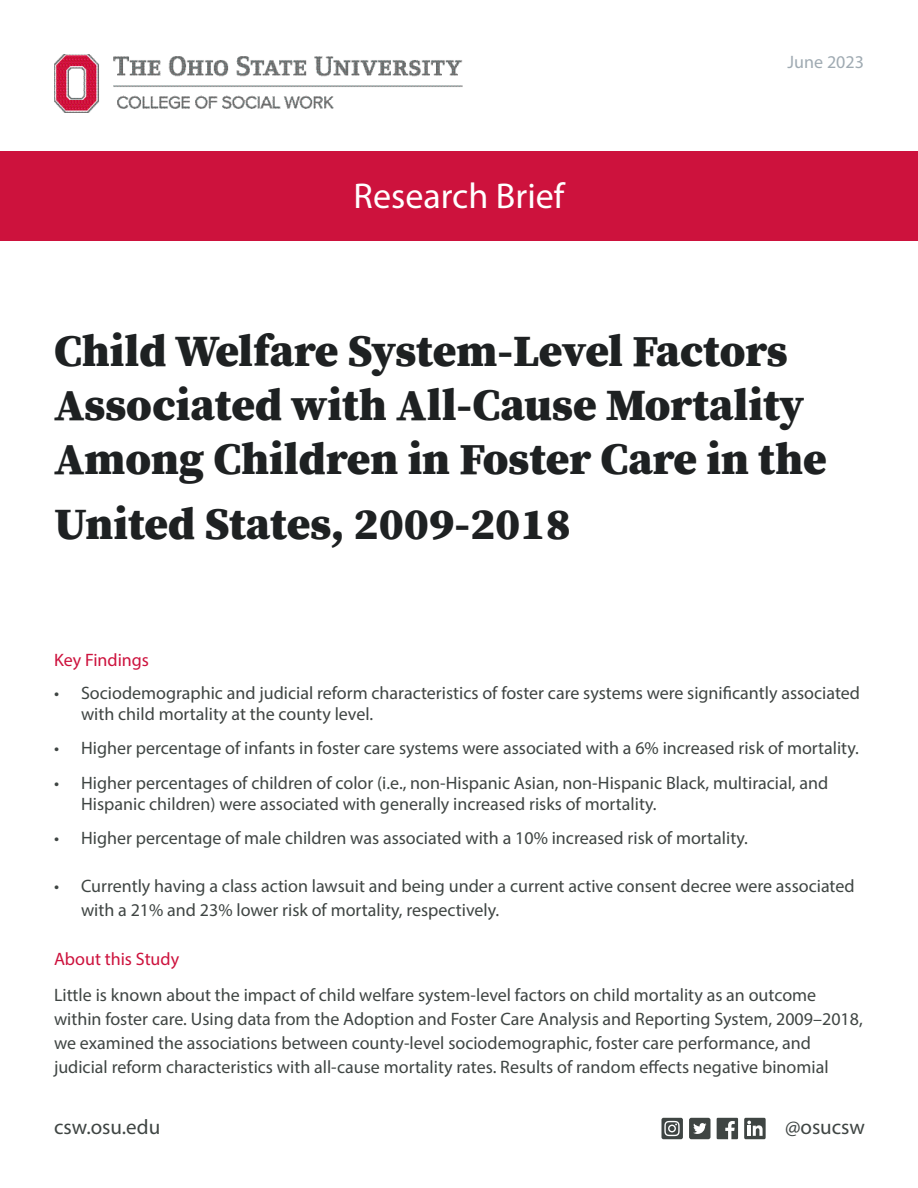
<style>
.page{position:relative;width:918px;height:1188px;background:#fff}
.page>*{position:absolute;margin:0;border:0;box-sizing:border-box;transform-origin:0 0}
.Main_Headline{font:900 45px/54px "Buckeye Serif 2";color:#1e2122}
.t1{font:36px "Myriad Pro";color:#fff}
.Program_Details{font:21px "Myriad Pro";color:#3f4543}
.Subheading{font:18px/24px "Myriad Pro";color:#3f4543}
.Subheading-2{font:18px "Myriad Pro";color:#cd123d}
.t2{font:18px "Myriad Pro";color:#9faab2}
</style>
<div class="page">
<div style="left:744px;top:1118px;width:22px;height:21px;background:#3f4543;border-radius:2px"></div>
<svg style="left:747px;top:1121px;width:16px;height:15px"></svg>
<div style="left:689px;top:1118px;width:22px;height:21px;background:#3f4543;border-radius:2px"></div>
<svg style="left:693px;top:1123px;width:13px;height:11px"></svg>
<div style="left:661px;top:1118px;width:22px;height:21px;background:#3f4543;border-radius:2px"></div>
<svg style="left:664px;top:1121px;width:16px;height:15px"></svg>
<svg style="left:717px;top:1118px;width:21px;height:21px"></svg>
<div style="left:0;top:151px;width:918px;height:90px;background:#cd123d"></div>
<img style="left:54px;top:54px;width:408px;height:59px">
<p class="t1" style="left:354px;top:174px;width:212px">Research Brief</p>
<p class="t2" style="left:788px;top:50px;width:78px">June 2023</p>
<p class="Main_Headline" style="left:54px;top:326px;width:774px">Child Welfare System-Level Factors<br>Associated with All-Cause Mortality<br>Among Children in Foster Care in the</p>
<p class="Main_Headline" style="left:54px;top:499px;width:518px">United States, 2009-2018</p>
<p class="Subheading-2" style="left:54px;top:649px;width:97px">Key Findings</p>
<p class="Subheading" style="left:81px;top:682px;width:781px;line-height:21px;text-indent:-27px">• Sociodemographic and judicial reform characteristics of foster care systems were significantly associated with child mortality at the county level.</p>
<p class="Subheading" style="left:54px;top:736px;width:806px">• Higher percentage of infants in foster care systems were associated with a 6% increased risk of mortality.</p>
<p class="Subheading" style="left:81px;top:772px;width:749px;line-height:21px;text-indent:-27px">• Higher percentages of children of color (i.e., non-Hispanic Asian, non-Hispanic Black, multiracial, and<br>Hispanic children) were associated with generally increased risks of mortality.</p>
<p class="Subheading" style="left:54px;top:826px;width:695px">• Higher percentage of male children was associated with a 10% increased risk of mortality.</p>
<p class="Subheading" style="left:81px;top:874px;width:775px;text-indent:-27px">• Currently having a class action lawsuit and being under a current active consent decree were associated with a 21% and 23% lower risk of mortality, respectively.</p>
<p class="Subheading-2" style="left:54px;top:948px;width:127px">About this Study</p>
<p class="Subheading" style="left:54px;top:983px;width:810px">Little is known about the impact of child welfare system-level factors on child mortality as an outcome within foster care. Using data from the Adoption and Foster Care Analysis and Reporting System, 2009–2018, we examined the associations between county-level sociodemographic, foster care performance, and judicial reform characteristics with all-cause mortality rates. Results of random effects negative binomial</p>
<p class="Program_Details" style="left:54px;top:1114px;width:108px">csw.osu.edu</p>
<p class="Program_Details" style="left:785px;top:1114px;width:82px">@osucsw</p>
</div>
